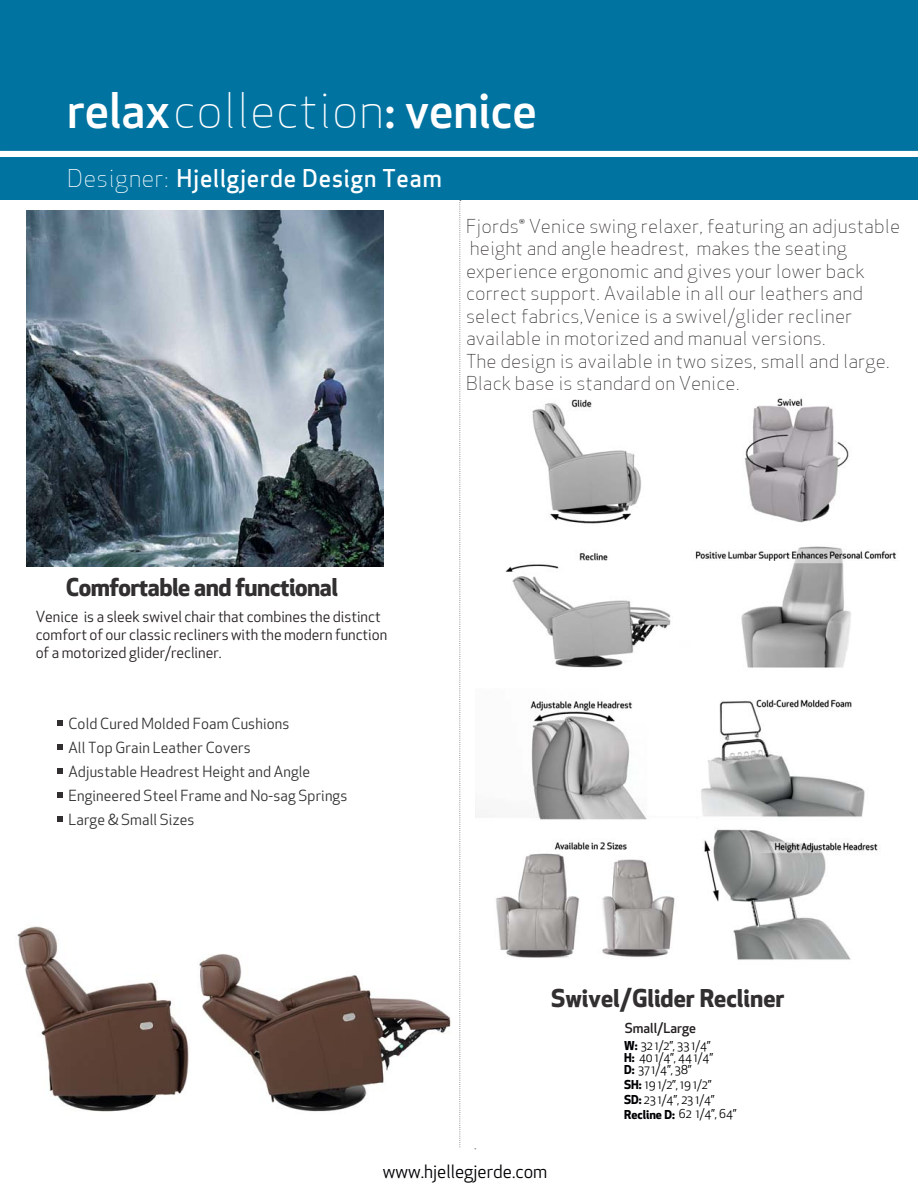
<style>
.page{position:relative;width:918px;height:1188px;background:#fff}
.page>*{position:absolute;margin:0;border:0;box-sizing:border-box;transform-origin:0 0}
.t1{font:500 48px "Apex New";color:#fff}
.t2{font:24px "Apex Sans Medium ST";letter-spacing:.01em;color:#fff}
.t3{font:700 24px "Apex New";letter-spacing:-.02em;color:#312f30}
.t4{font:700 24px "Apex New";color:#312f30}
.t5{font:18.75px/22.5px "Apex Sans Light T";color:#231f20}
.t6{font:18px "Apex New";color:#000103}
.t7{font:15px/24px "Apex New";letter-spacing:.01em;color:#312f30}
.t8{font:15px/18px "Apex New";color:#231f20}
.t9{font:500 13.5px "Apex New";color:#231f20}
.t10{font:12px/12px "Apex New";color:#000103}
.s1{font-family:"Apex Sans Light T";font-weight:400}
.s2{font-family:"Apex Sans Light T"}
.s3{font-weight:700}
</style>
<div class="page">
<div style="left:0;top:0;width:918px;height:151px;background:#0073a1"></div>
<img style="left:475px;top:398px;width:421px;height:562px">
<img style="left:26px;top:211px;width:357px;height:355px">
<div style="left:0;top:158px;width:918px;height:42px;background:#0073a1"></div>
<hr style="left:530px;top:1022px;width:1px;height:82px;background:#231f20">
<svg style="left:57px;top:720px;width:6px;height:6px"></svg>
<svg style="left:57px;top:744px;width:6px;height:6px"></svg>
<svg style="left:57px;top:768px;width:6px;height:6px"></svg>
<svg style="left:57px;top:792px;width:6px;height:6px"></svg>
<svg style="left:57px;top:816px;width:6px;height:6px"></svg>
<svg style="left:460px;top:200px;width:1px;height:948px"></svg>
<img style="left:199px;top:953px;width:252px;height:159px">
<img style="left:17px;top:926px;width:172px;height:186px">
<h1 class="t1" style="left:67px;top:79px;width:471px">relax<span class="s1">collection</span>: venice</h1>
<p class="t2" style="left:67px;top:163px;width:376px"><span class="s2">Designer:</span> Hjellgjerde Design Team</p>
<p class="t5" style="left:466px;top:215px;width:436px">Fjords® Venice swing relaxer, featuring an adjustable height and angle headrest, makes the seating experience ergonomic and gives your lower back correct support. Available in all our leathers and select fabrics,Venice is a swivel/glider recliner available in motorized and manual versions.<br>The design is available in two sizes, small and large.<br>Black base is standard on Venice.</p>
<p class="t3" style="left:66px;top:570px;width:274px">Comfortable and functional</p>
<p class="t8" style="left:36px;top:608px;width:353px">Venice is a sleek swivel chair that combines the distinct comfort of our classic recliners with the modern function of a motorized glider/recliner.</p>
<p class="t7" style="left:68px;top:711px;width:280px">Cold Cured Molded Foam Cushions<br>All Top Grain Leather Covers<br>Adjustable Headrest Height and Angle<br>Engineered Steel Frame and No-sag Springs<br>Large &amp; Small Sizes</p>
<p class="t4" style="left:551px;top:981px;width:235px">Swivel/Glider Recliner</p>
<p class="t9" style="left:625px;top:1019px;width:73px">Small/Large</p>
<p class="t10" style="left:624px;top:1039px;width:90px"><span class="s3">W:</span> 32 1/2”, 33 1/4”<br><span class="s3">H:</span> 40 1/4”, 44 1/4”<br><span class="s3">D:</span> 37 1/4”, 38”</p>
<p class="t10" style="left:624px;top:1077px;width:114px;line-height:14.7px"><span class="s3">SH:</span> 19 1/2”, 19 1/2”<br><span class="s3">SD:</span> 23 1/4”, 23 1/4”<br><span class="s3">Recline D:</span> 62 1/4”, 64”</p>
<p class="t6" style="left:383px;top:1160px;width:166px">www.hjellegjerde.com</p>
</div>
